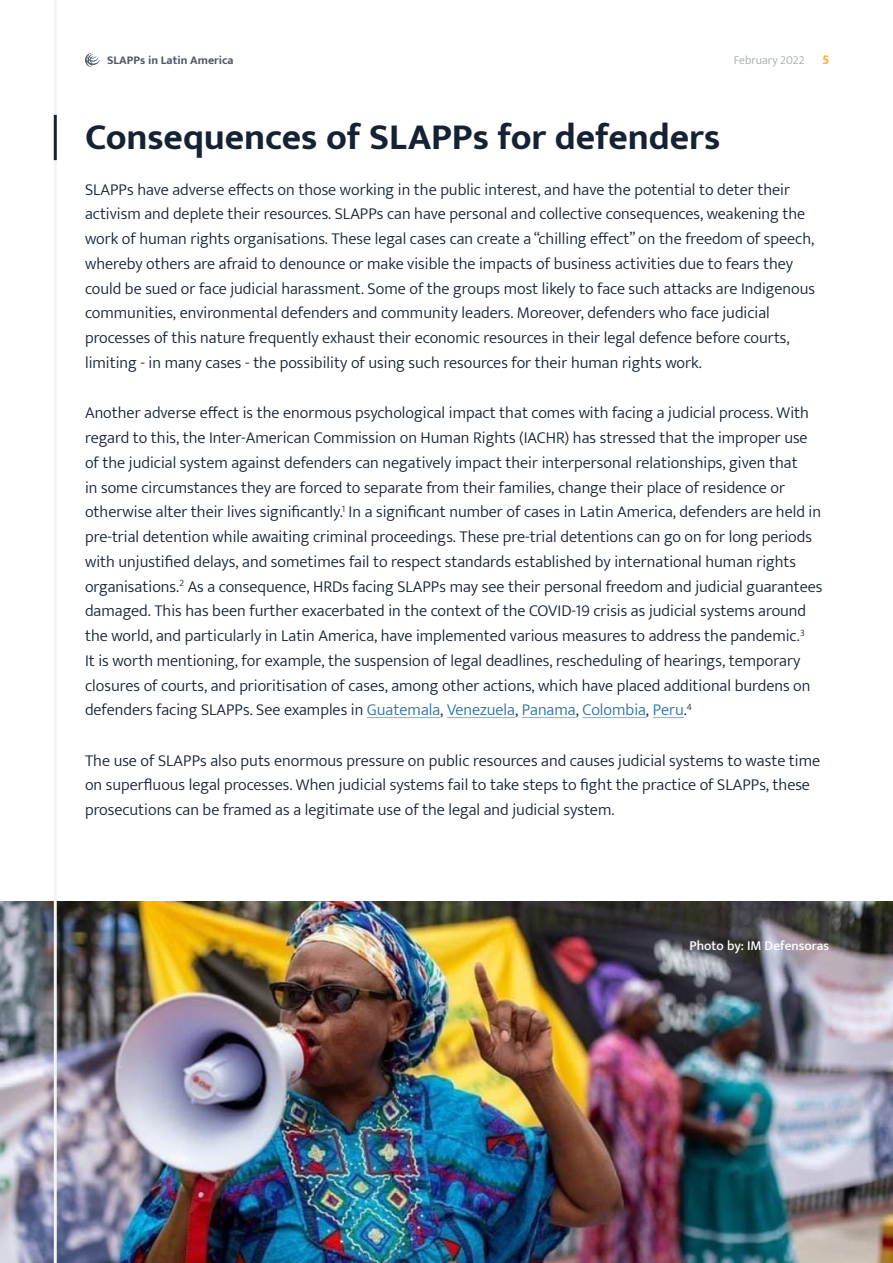
<style>
.page{position:relative;width:893px;height:1263px;background:#fff}
.page>*{position:absolute;margin:0;border:0;box-sizing:border-box;transform-origin:0 0}
.Medium_title{font:700 37.5px "Mukta";letter-spacing:-.005em;color:#152234}
.Body{font:300 16.5px/24.8px "Mukta";color:#152234}
.t1{font:500 13.5px "Mukta";color:#fff}
.t2{font:700 13.5px "Mukta";color:#ffaa23}
.t3{font:700 12px "Mukta";color:#505967}
.t4{font:300 12px "Mukta";color:#a1a7ae}
.s1{color:#2e6fa1}
</style>
<div class="page">
<img style="left:0;top:901px;width:893px;height:362px">
<hr style="left:54px;top:0;width:3px;height:1263px;background:#f3f4f5">
<svg style="left:85px;top:53px;width:15px;height:14px"></svg>
<hr style="left:54px;top:115px;width:3px;height:45px;background:#152234">
<hr style="left:367px;top:717px;width:73px;height:1px;background:#96b7d0">
<hr style="left:447px;top:717px;width:68px;height:1px;background:#96b7d0">
<hr style="left:522px;top:717px;width:54px;height:1px;background:#96b7d0">
<hr style="left:582px;top:717px;width:64px;height:1px;background:#96b7d0">
<hr style="left:653px;top:717px;width:31px;height:1px;background:#96b7d0">
<p class="t3" style="left:107px;top:53px;width:128px">SLAPPs in Latin America</p>
<p class="t4" style="left:734px;top:53px;width:72px">February 2022</p>
<p class="t2" style="left:822px;top:51px;width:9px">5</p>
<p class="Medium_title" style="left:85px;top:114px;width:637px">Consequences of SLAPPs for defenders</p>
<p class="Body" style="left:85px;top:177px;width:732px">SLAPPs have adverse effects on those working in the public interest, and have the potential to deter their activism and deplete their resources. SLAPPs can have personal and collective consequences, weakening the work of human rights organisations. These legal cases can create a “chilling effect” on the freedom of speech, whereby others are afraid to denounce or make visible the impacts of business activities due to fears they could be sued or face judicial harassment. Some of the groups most likely to face such attacks are Indigenous communities, environmental defenders and community leaders. Moreover, defenders who face judicial processes of this nature frequently exhaust their economic resources in their legal defence before courts, limiting - in many cases - the possibility of using such resources for their human rights work.</p>
<p class="Body" style="left:85px;top:400px;width:739px">Another adverse effect is the enormous psychological impact that comes with facing a judicial process. With regard to this, the Inter-American Commission on Human Rights (IACHR) has stressed that the improper use of the judicial system against defenders can negatively impact their interpersonal relationships, given that<br>in some circumstances they are forced to separate from their families, change their place of residence or otherwise alter their lives significantly.<sup>1</sup> In a significant number of cases in Latin America, defenders are held in pre-trial detention while awaiting criminal proceedings. These pre-trial detentions can go on for long periods with unjustified delays, and sometimes fail to respect standards established by international human rights organisations.<sup>2</sup> As a consequence, HRDs facing SLAPPs may see their personal freedom and judicial guarantees damaged. This has been further exacerbated in the context of the COVID-19 crisis as judicial systems around the world, and particularly in Latin America, have implemented various measures to address the pandemic.<sup>3<br></sup>It is worth mentioning, for example, the suspension of legal deadlines, rescheduling of hearings, temporary closures of courts, and prioritisation of cases, among other actions, which have placed additional burdens on defenders facing SLAPPs. See examples in <span class="s1">Guatemala</span>, <span class="s1">Venezuela</span>, <span class="s1">Panama</span>, <span class="s1">Colombia</span>, <span class="s1">Peru</span>.<sup>4</sup></p>
<p class="Body" style="left:85px;top:747px;width:737px">The use of SLAPPs also puts enormous pressure on public resources and causes judicial systems to waste time on superfluous legal processes. When judicial systems fail to take steps to fight the practice of SLAPPs, these prosecutions can be framed as a legitimate use of the legal and judicial system.</p>
<p class="t1" style="left:690px;top:938px;width:141px">Photo by: IM Defensoras</p>
</div>
